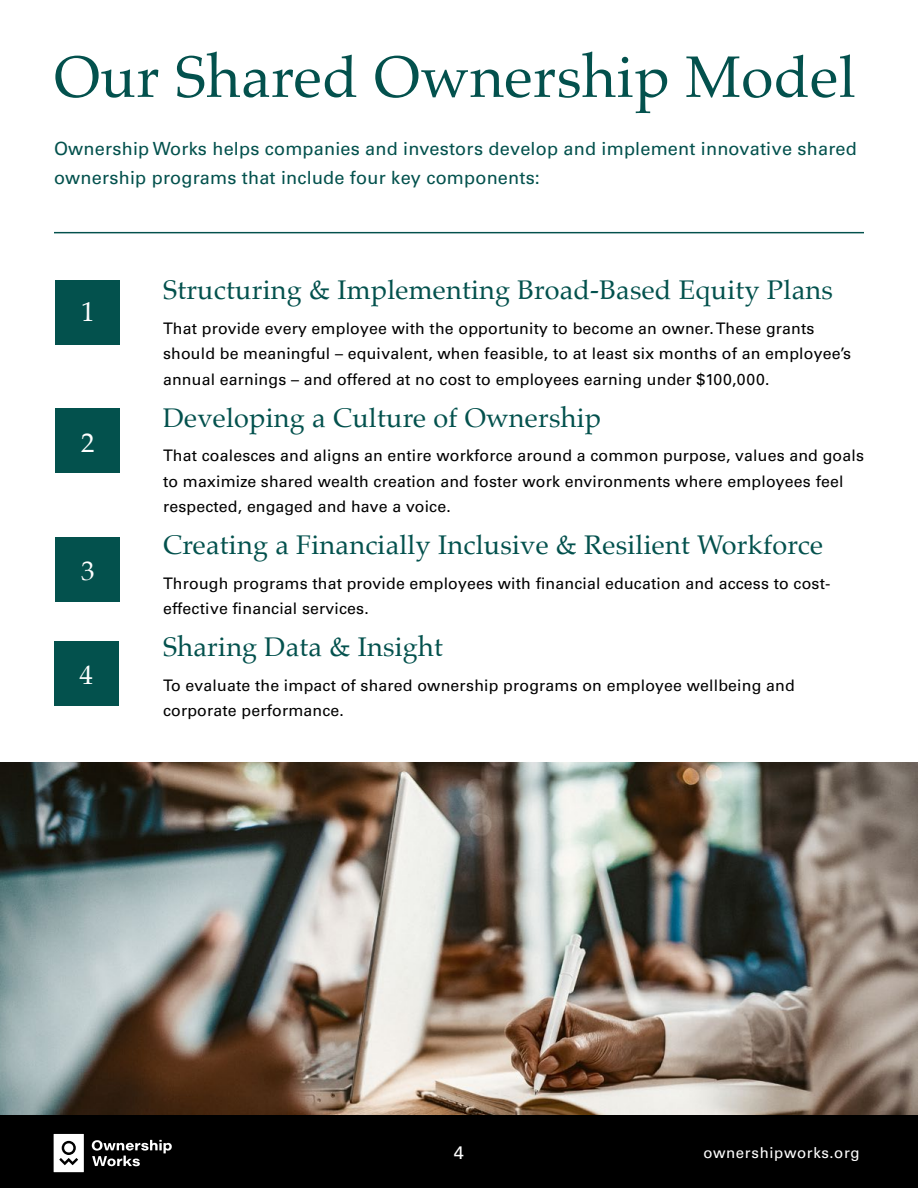
<style>
.page{position:relative;width:918px;height:1188px;background:#fff}
.page>*{position:absolute;margin:0;border:0;box-sizing:border-box;transform-origin:0 0}
.t1{font:58.5px "Palatino";letter-spacing:.01em;color:#03514d}
.t2{font:27px "Palatino";letter-spacing:.01em;color:#03514d}
.t3{font:27px "Palatino";color:#fff}
.t4{font:18.15px/29.1px "Univers LT Std";letter-spacing:.01em;color:#03514d}
.t5{font:18px "Univers LT Std";color:#fff}
.t6{font:15.9px/25.5px "Univers LT Std";letter-spacing:.01em;color:#000}
.t7{font:15px "Univers LT Std";letter-spacing:.04em;color:#fff}
</style>
<div class="page">
<hr style="left:54px;top:232px;width:810px;height:1px;background:#03514d">
<div style="left:56px;top:281px;width:64px;height:64px;background:#03514d"></div>
<div style="left:56px;top:409px;width:64px;height:64px;background:#03514d"></div>
<div style="left:56px;top:537px;width:64px;height:64px;background:#03514d"></div>
<div style="left:54px;top:641px;width:65px;height:65px;background:#03514d"></div>
<img style="left:0;top:762px;width:918px;height:353px">
<div style="left:0;top:1115px;width:918px;height:73px;background:#000"></div>
<svg style="left:92px;top:1140px;width:80px;height:26px"></svg>
<svg style="left:54px;top:1134px;width:30px;height:38px"></svg>
<h1 class="t1" style="left:54px;top:28px;width:803px">Our Shared Ownership Model</h1>
<p class="t4" style="left:54px;top:134px;width:804px">Ownership Works helps companies and investors develop and implement innovative shared ownership programs that include four key components:</p>
<h2 class="t3" style="left:81px;top:289px;width:15px">1</h2>
<h2 class="t3" style="left:81px;top:420px;width:15px">2</h2>
<h2 class="t3" style="left:81px;top:548px;width:15px">3</h2>
<h2 class="t3" style="left:80px;top:653px;width:15px">4</h2>
<h2 class="t2" style="left:163px;top:267px;width:671px">Structuring &amp; Implementing Broad-Based Equity Plans</h2>
<p class="t6" style="left:163px;top:315px;width:690px">That provide every employee with the opportunity to become an owner. These grants should be meaningful – equivalent, when feasible, to at least six months of an employee’s annual earnings – and offered at no cost to employees earning under $100,000.</p>
<h2 class="t2" style="left:163px;top:395px;width:440px">Developing a Culture of Ownership</h2>
<p class="t6" style="left:163px;top:443px;width:702px">That coalesces and aligns an entire workforce around a common purpose, values and goals to maximize shared wealth creation and foster work environments where employees feel respected, engaged and have a voice.</p>
<h2 class="t2" style="left:163px;top:522px;width:661px">Creating a Financially Inclusive &amp; Resilient Workforce</h2>
<p class="t6" style="left:163px;top:570px;width:669px">Through programs that provide employees with financial education and access to cost&shy;effective financial services.</p>
<h2 class="t2" style="left:163px;top:624px;width:281px">Sharing Data &amp; Insight</h2>
<p class="t6" style="left:163px;top:672px;width:633px">To evaluate the impact of shared ownership programs on employee wellbeing and corporate performance.</p>
<p class="t5" style="left:454px;top:1142px;width:12px">4</p>
<p class="t7" style="left:703px;top:1144px;width:158px">ownershipworks.org</p>
</div>
